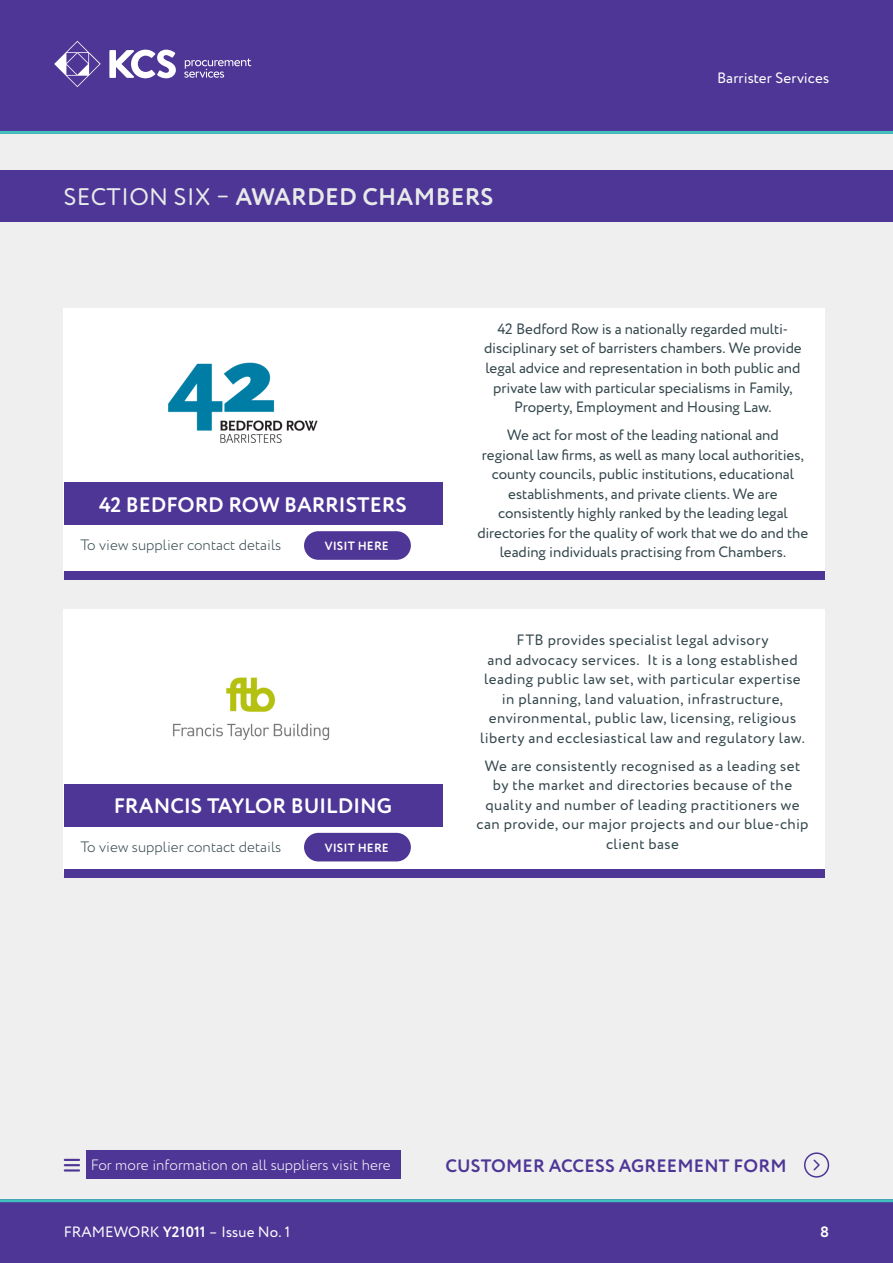
<style>
.page{position:relative;width:893px;height:1263px;background:#fff}
.page>*{position:absolute;margin:0;border:0;box-sizing:border-box;transform-origin:0 0}
.Heading_Grey{font:700 24px "Circe Rounded";letter-spacing:.01em;color:#e8eaea}
._10_14_-_Left{font:700 21px "Circe Rounded";letter-spacing:-.005em;color:#fff}
.Sub_Heading{font:700 18px "Circe Rounded";letter-spacing:.01em;color:#4e3696}
.Body_text_10{font:15px/19.5px "Circe Rounded";color:#35484d;text-align:center}
.Body_text_10-2{font:15px/19.5px "Circe Rounded";letter-spacing:.025em;color:#35484d;text-align:center}
._10_14_-_Left-2{font:300 15px "Circe Rounded";color:#35484d}
.t1{font:15px "Circe Rounded";letter-spacing:.005em;color:#fff}
._10_14_-_Left-3{font:300 15px "Circe Rounded";color:#fff}
.t2{font:700 15px "Circe Rounded";color:#fff}
._10_14_-_Left-4{font:700 12px "Circe Rounded";letter-spacing:.01em;color:#fff}
.s1{font-weight:400}
.s2{font-weight:700}
</style>
<div class="page">
<div style="left:0;top:0;width:893px;height:1204px;background:#efefef"></div>
<div style="left:0;top:1199px;width:893px;height:64px;background:#4e3696"></div>
<div style="left:0;top:0;width:893px;height:134px;background:#4e3696"></div>
<svg style="left:184px;top:59px;width:67px;height:19px"></svg>
<svg style="left:109px;top:50px;width:67px;height:28px"></svg>
<svg style="left:54px;top:41px;width:47px;height:46px"></svg>
<hr style="left:0;top:131px;width:893px;height:3px;background:#42c0bd">
<hr style="left:0;top:1199px;width:893px;height:3px;background:#42c0bd">
<div style="left:64px;top:609px;width:760px;height:264px;background:#fff"></div>
<div style="left:64px;top:308px;width:760px;height:263px;background:#fff"></div>
<div style="left:0;top:170px;width:893px;height:51px;background:#4e3696"></div>
<div style="left:804px;top:1152px;width:25px;height:25px;border:2px solid #4e3696;border-radius:50%"></div>
<svg style="left:813px;top:1159px;width:7px;height:12px"></svg>
<svg style="left:64px;top:1159px;width:16px;height:12px"></svg>
<div style="left:64px;top:482px;width:378px;height:43px;background:#4e3696"></div>
<div style="left:304px;top:531px;width:107px;height:29px;background:#4e3696;border-radius:14px"></div>
<svg style="left:64px;top:826px;width:378px;height:36px"></svg>
<div style="left:64px;top:784px;width:378px;height:42px;background:#4e3696"></div>
<div style="left:304px;top:833px;width:107px;height:28px;background:#4e3696;border-radius:14px"></div>
<img style="left:172px;top:677px;width:158px;height:64px">
<img style="left:168px;top:362px;width:150px;height:81px">
<div style="left:64px;top:869px;width:760px;height:9px;background:#4e3696"></div>
<div style="left:64px;top:571px;width:760px;height:9px;background:#4e3696"></div>
<div style="left:86px;top:1150px;width:315px;height:29px;background:#4e3696"></div>
<p class="Heading_Grey" style="left:64px;top:182px;width:431px"><span class="s1">SECTION SIX –</span> AWARDED CHAMBERS</p>
<p class="t1" style="left:717px;top:70px;width:114px">Barrister Services</p>
<p class="_10_14_-_Left" style="left:99px;top:492px;width:309px">42 BEDFORD ROW BARRISTERS</p>
<p class="_10_14_-_Left-2" style="left:80px;top:536px;width:202px">To view supplier contact details</p>
<p class="_10_14_-_Left-4" style="left:325px;top:539px;width:66px">VISIT HERE</p>
<p class="_10_14_-_Left" style="left:114px;top:794px;width:280px">FRANCIS TAYLOR BUILDING</p>
<p class="_10_14_-_Left-2" style="left:80px;top:838px;width:202px">To view supplier contact details</p>
<p class="_10_14_-_Left-4" style="left:325px;top:840px;width:66px">VISIT HERE</p>
<p class="_10_14_-_Left" style="left:99px;top:794px;width:309px">42 BEDFORD ROW BARRISTERS</p>
<p class="Body_text_10" style="left:484px;top:320px;width:319px">42 Bedford Row is a nationally regarded multi&shy;disciplinary set of barristers chambers. We provide legal advice and representation in both public and private law with particular specialisms in Family, Property, Employment and Housing Law.</p>
<p class="Body_text_10" style="left:477px;top:426px;width:333px">We act for most of the leading national and<br>regional law firms, as well as many local authorities, county councils, public institutions, educational establishments, and private clients. We are consistently highly ranked by the leading legal directories for the quality of work that we do and the leading individuals practising from Chambers.</p>
<p class="Body_text_10-2" style="left:480px;top:631px;width:326px">FTB provides specialist legal advisory<br>and advocacy services. It is a long established leading public law set, with particular expertise in planning, land valuation, infrastructure, environmental, public law, licensing, religious liberty and ecclesiastical law and regulatory law.</p>
<p class="Body_text_10-2" style="left:476px;top:757px;width:334px">We are consistently recognised as a leading set by the market and directories because of the quality and number of leading practitioners we can provide, our major projects and our blue-chip client base</p>
<p class="_10_14_-_Left-3" style="left:91px;top:1157px;width:302px">For more information on all suppliers visit here</p>
<p class="Sub_Heading" style="left:445px;top:1155px;width:343px">CUSTOMER ACCESS AGREEMENT FORM</p>
<p class="t1" style="left:64px;top:1223px;width:228px">FRAMEWORK <span class="s2">Y21011</span> – Issue No. 1</p>
<p class="t2" style="left:820px;top:1223px;width:10px">8</p>
</div>
